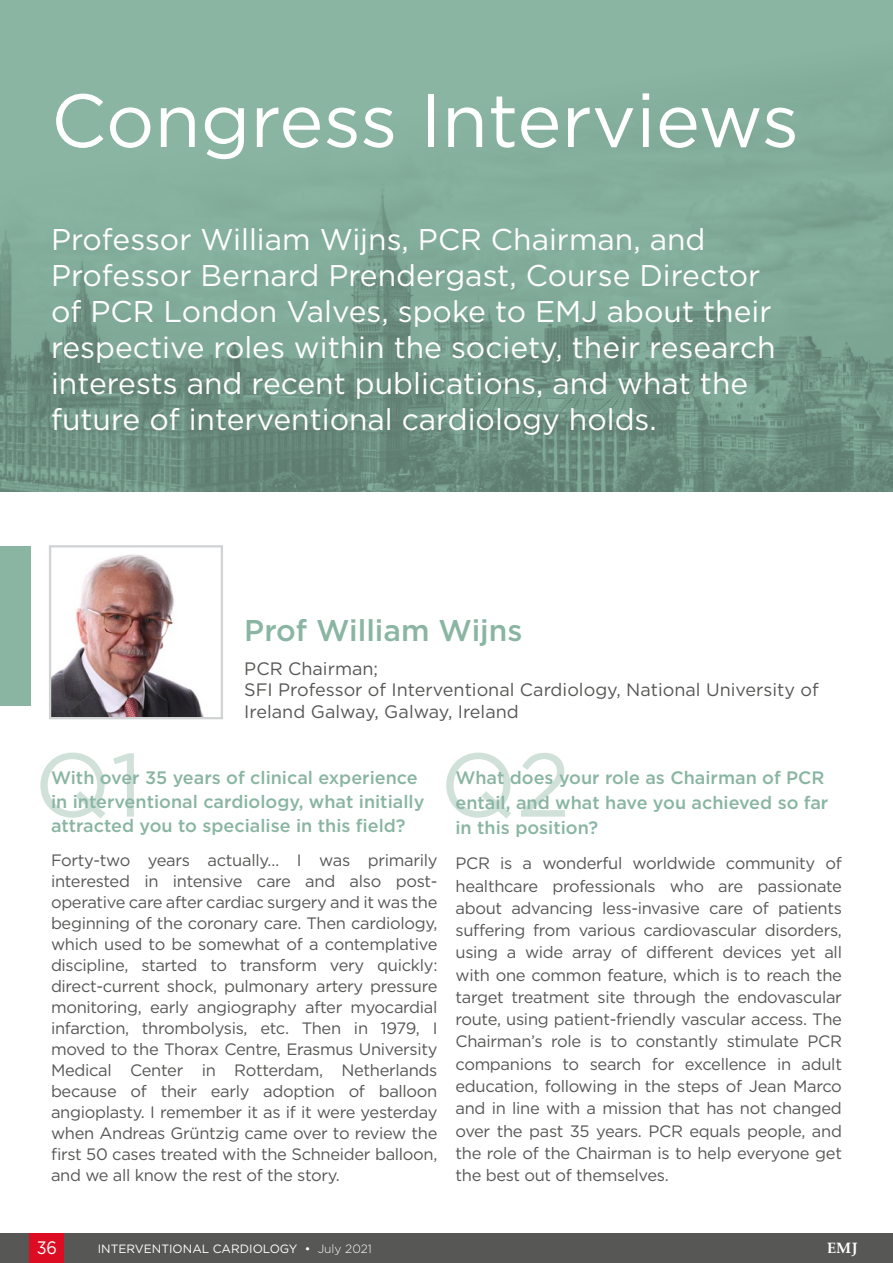
<style>
.page{position:relative;width:893px;height:1263px;background:#fff}
.page>*{position:absolute;margin:0;border:0;box-sizing:border-box;transform-origin:0 0}
.t1{font:90px "Gotham";color:#89b5a2}
.Headline{font:75px "Gotham";color:#fff}
.Sub-Heading{font:30px/36px "Gotham";color:#fff}
.Interviewee_Name{font:500 30px "Gotham";color:#89b5a2}
.Interview_Question{font:500 18px/24px "Gotham";color:#89b5a2}
.Interviewee_Affiliat{font:18px/21.6px "Gotham";color:#575756}
.t2{font:18px "Gotham";color:#fff;scale:.9 1}
.Body_Text__Justifica{font:16.5px/21px "Gotham";letter-spacing:-.02em;color:#575756;text-align:justify}
.t3{font:700 15px "Palatino Linotype";color:#fff}
.t4{font:12px "Gotham";color:#fff}
.s1{font-weight:300}
</style>
<div class="page">
<div style="left:0;top:1233px;width:893px;height:30px;background:#575756"></div>
<div style="left:30px;top:1233px;width:34px;height:30px;background:#dc0c23"></div>
<div style="left:0;top:0;width:893px;height:491px;background:#89b5a2"></div>
<img style="left:0;top:105px;width:893px;height:386px">
<img style="left:52px;top:554px;width:152px;height:162px">
<div style="left:49px;top:545px;width:174px;height:174px;border:2px solid #d1d3d4"></div>
<div style="left:0;top:546px;width:31px;height:160px;background:#89b5a2"></div>
<p class="Headline" style="left:51px;top:72px;width:749px">Congress Interviews</p>
<p class="Sub-Heading" style="left:51px;top:221px;width:726px">Professor William Wijns, PCR Chairman, and Professor Bernard Prendergast, Course Director of PCR London Valves, spoke to EMJ about their respective roles within the society, their research interests and recent publications, and what the future of interventional cardiology holds.</p>
<p class="Interviewee_Name" style="left:244px;top:610px;width:280px">Prof William Wijns</p>
<p class="Interviewee_Affiliat" style="left:244px;top:657px;width:135px">PCR Chairman;</p>
<p class="Interviewee_Affiliat" style="left:244px;top:679px;width:576px">SFI Professor of Interventional Cardiology, National University of<br>Ireland Galway, Galway, Ireland</p>
<h1 class="t1" style="left:34px;top:727px;width:110px">Q1</h1>
<h1 class="t1" style="left:440px;top:727px;width:132px">Q2</h1>
<p class="Interview_Question" style="left:51px;top:765px;width:375px">With over 35 years of clinical experience in interventional cardiology, what initially attracted you to specialise in this field?</p>
<p class="Body_Text__Justifica" style="left:51px;top:849px;width:388px">Forty-two years actually… I was primarily interested in intensive care and also post&shy;operative care after cardiac surgery and it was the beginning of the coronary care. Then cardiology, which used to be somewhat of a contemplative discipline, started to transform very quickly: direct-current shock, pulmonary artery pressure monitoring, early angiography after myocardial infarction, thrombolysis, etc. Then in 1979, I moved to the Thorax Centre, Erasmus University Medical Center in Rotterdam, Netherlands because of their early adoption of balloon angioplasty. I remember it as if it were yesterday when Andreas Grüntzig came over to review the first 50 cases treated with the Schneider balloon, and we all know the rest of the story.</p>
<p class="Interview_Question" style="left:455px;top:764px;width:374px;line-height:25.3px">What does your role as Chairman of PCR entail, and what have you achieved so far in this position?</p>
<p class="Body_Text__Justifica" style="left:455px;top:852px;width:388px;line-height:22.4px">PCR is a wonderful worldwide community of healthcare professionals who are passionate about advancing less-invasive care of patients suffering from various cardiovascular disorders, using a wide array of different devices yet all with one common feature, which is to reach the target treatment site through the endovascular route, using patient-friendly vascular access. The Chairman’s role is to constantly stimulate PCR companions to search for excellence in adult education, following in the steps of Jean Marco and in line with a mission that has not changed over the past 35 years. PCR equals people, and the role of the Chairman is to help everyone get the best out of themselves.</p>
<p class="t2" style="left:37px;top:1236px;width:24px">36</p>
<p class="t4" style="left:98px;top:1241px;width:276px">INTERVENTIONAL CARDIOLOGY • <span class="s1">July 2021</span></p>
<p class="t3" style="left:827px;top:1238px;width:32px">EMJ</p>
</div>
